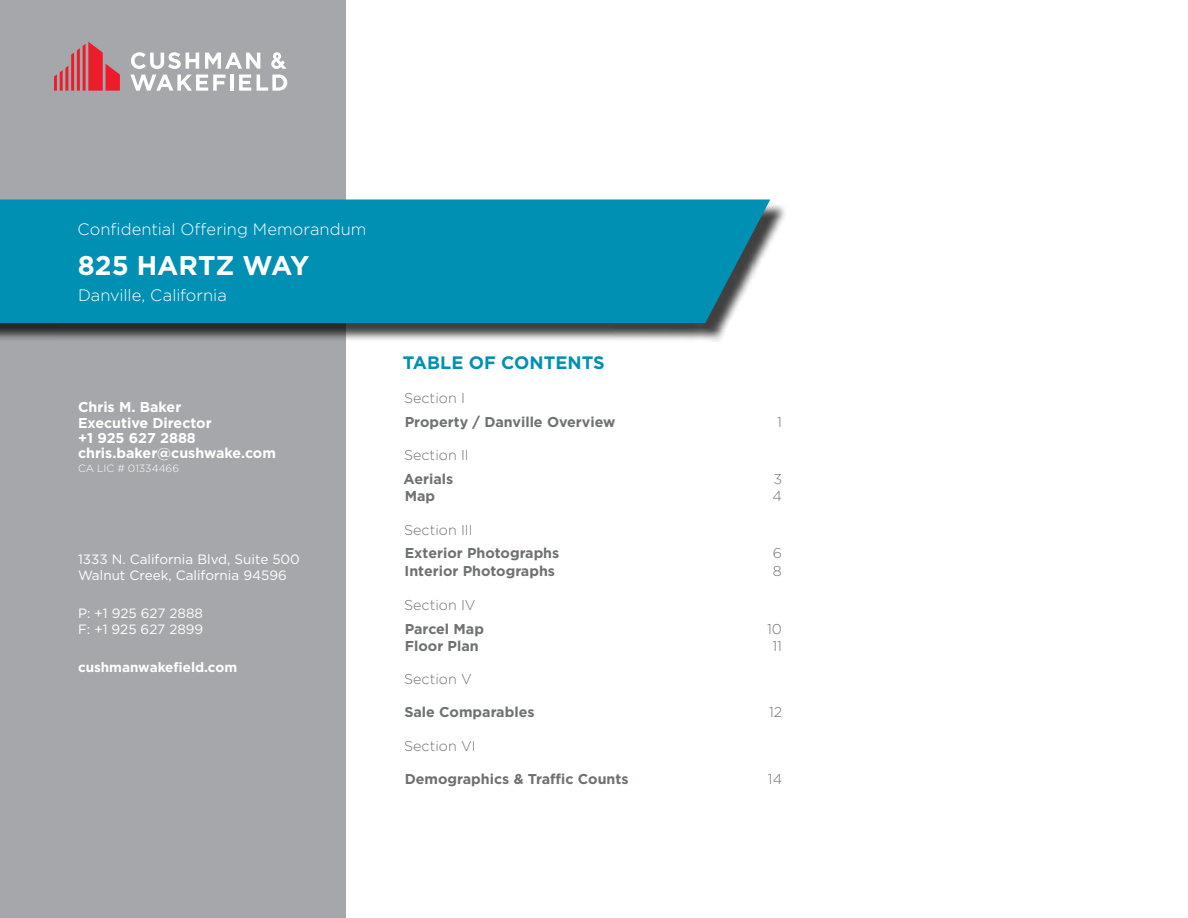
<style>
.page{position:relative;width:1188px;height:918px;background:#fff}
.page>*{position:absolute;margin:0;border:0;box-sizing:border-box;transform-origin:0 0}
.t1{font:700 27px "Gotham";letter-spacing:-.005em;color:#fff}
.t2{font:700 18px "Gotham";color:#0090b3}
.t3{font:300 16.5px "Gotham";color:#fff}
.t4{font:700 14.25px "Gotham";color:#6e7171}
.t5{font:300 14.25px "Gotham";color:#6e7171}
.t6{font:700 14.25px/15px "Gotham";color:#fff}
.t7{font:13.5px/16.2px "Gotham";color:#fff}
.t8{font:700 13.5px "Gotham";color:#fff}
.t9{font:300 10.5px "Gotham";color:#fff}
</style>
<div class="page">
<div style="left:0;top:0;width:346px;height:918px;background:#a5a7aa"></div>
<div style="left:0;top:202px;width:788px;height:140px;background:#000;opacity:.75"></div>
<div style="left:0;top:200px;width:770px;height:123px;background:#0090b3"></div>
<svg style="left:54px;top:42px;width:66px;height:49px"></svg>
<hr style="left:230px;top:75px;width:4px;height:16px;background:#fff">
<svg style="left:239px;top:75px;width:12px;height:16px"></svg>
<svg style="left:257px;top:75px;width:30px;height:16px"></svg>
<svg style="left:131px;top:52px;width:68px;height:17px"></svg>
<svg style="left:205px;top:53px;width:55px;height:16px"></svg>
<svg style="left:130px;top:75px;width:96px;height:16px"></svg>
<svg style="left:271px;top:52px;width:16px;height:17px"></svg>
<p class="t3" style="left:78px;top:219px;width:291px">Confidential Offering Memorandum</p>
<h1 class="t1" style="left:78px;top:248px;width:233px">825 HARTZ WAY</h1>
<p class="t3" style="left:78px;top:284px;width:150px">Danville, California</p>
<p class="t6" style="left:78px;top:400px;width:199px">Chris M. Baker<br>Executive Director<br>+1 925 627 2888 chris.baker@cushwake.com</p>
<p class="t9" style="left:78px;top:462px;width:103px">CA LIC # 01334466</p>
<p class="t7" style="left:78px;top:551px;width:223px">1333 N. California Blvd, Suite 500<br>Walnut Creek, California 94596</p>
<p class="t7" style="left:78px;top:605px;width:127px">P: +1 925 627 2888<br>F: +1 925 627 2899</p>
<p class="t8" style="left:78px;top:658px;width:161px">cushmanwakefield.com</p>
<p class="t2" style="left:403px;top:351px;width:203px">TABLE OF CONTENTS</p>
<p class="t5" style="left:404px;top:389px;width:62px">Section I</p>
<p class="t4" style="left:405px;top:413px;width:212px">Property / Danville Overview</p>
<p class="t5" style="left:777px;top:413px;width:6px">1</p>
<p class="t5" style="left:404px;top:446px;width:66px">Section II</p>
<p class="t4" style="left:403px;top:470px;width:51px">Aerials</p>
<p class="t5" style="left:773px;top:470px;width:10px">3</p>
<p class="t4" style="left:405px;top:487px;width:32px">Map</p>
<p class="t5" style="left:773px;top:487px;width:11px">4</p>
<p class="t5" style="left:404px;top:521px;width:70px">Section III</p>
<p class="t4" style="left:405px;top:544px;width:156px">Exterior Photographs</p>
<p class="t5" style="left:773px;top:544px;width:11px">6</p>
<p class="t4" style="left:405px;top:561px;width:152px">Interior Photographs</p>
<p class="t5" style="left:773px;top:562px;width:10px">8</p>
<p class="t5" style="left:404px;top:596px;width:73px">Section IV</p>
<p class="t4" style="left:405px;top:619px;width:81px">Parcel Map</p>
<p class="t5" style="left:767px;top:620px;width:16px">10</p>
<p class="t4" style="left:405px;top:636px;width:75px">Floor Plan</p>
<p class="t5" style="left:772px;top:637px;width:11px">11</p>
<p class="t5" style="left:404px;top:670px;width:69px">Section V</p>
<p class="t4" style="left:404px;top:703px;width:132px">Sale Comparables</p>
<p class="t5" style="left:769px;top:703px;width:15px">12</p>
<p class="t5" style="left:404px;top:737px;width:73px">Section VI</p>
<p class="t4" style="left:405px;top:769px;width:225px">Demographics &amp; Traffic Counts</p>
<p class="t5" style="left:768px;top:770px;width:16px">14</p>
</div>
